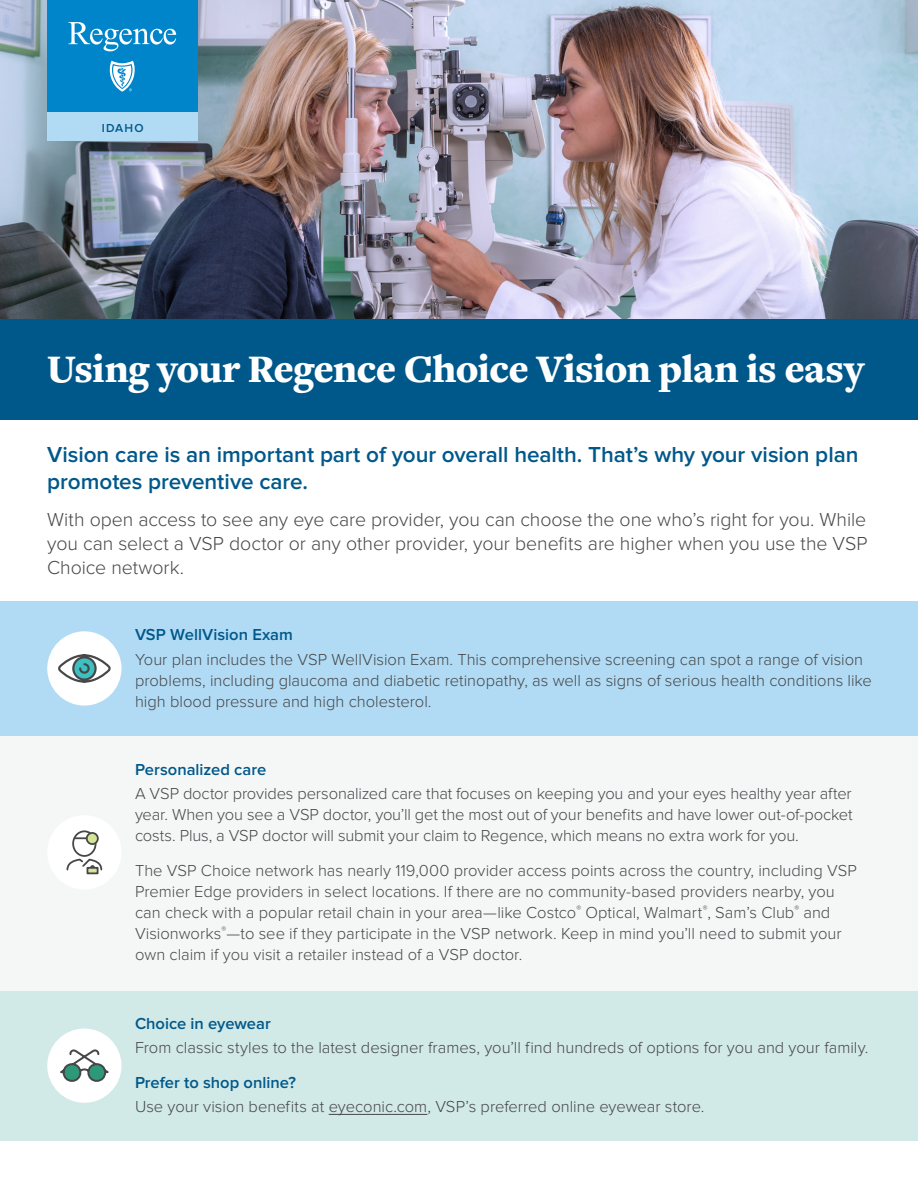
<style>
.page{position:relative;width:918px;height:1188px;background:#fff}
.page>*{position:absolute;margin:0;border:0;box-sizing:border-box;transform-origin:0 0}
.t1{font:900 40.5px "Freight Text Pro";letter-spacing:-.02em;color:#fff}
.t2{font:600 22.5px/27px "Proxima Nova";letter-spacing:-.005em;color:#00588a}
.t3{font:300 19.5px/24px "Proxima Nova";letter-spacing:-.005em;color:#474749;text-align:justify}
.t4{font:300 16.5px/21px "Proxima Nova";color:#474749}
.t5{font:600 16.5px "Proxima Nova";color:#00588a}
.t6{font:600 12px "Proxima Nova";letter-spacing:.095em;color:#00588a}
</style>
<div class="page">
<div style="left:0;top:991px;width:918px;height:150px;background:#d1e9e7"></div>
<div style="left:0;top:736px;width:918px;height:255px;background:#f5f7f7"></div>
<img style="left:0;top:0;width:918px;height:319px">
<div style="left:0;top:601px;width:918px;height:135px;background:#b1dbf4"></div>
<hr style="left:329px;top:1114px;width:98px;height:1px;background:#474749">
<div style="left:0;top:319px;width:918px;height:101px;background:#00588a"></div>
<div style="left:47px;top:815px;width:75px;height:74px;background:#fff;border-radius:50%"></div>
<div style="left:47px;top:1029px;width:75px;height:74px;background:#fff;border-radius:50%"></div>
<div style="left:47px;top:631px;width:75px;height:75px;background:#fff;border-radius:50%"></div>
<svg style="left:66px;top:830px;width:37px;height:45px"></svg>
<div style="left:86px;top:832px;width:13px;height:13px;border:2px solid #474749;border-radius:50%"></div>
<svg style="left:60px;top:1049px;width:49px;height:33px"></svg>
<svg style="left:58px;top:654px;width:53px;height:29px"></svg>
<div style="left:47px;top:0;width:151px;height:114px;background:#0085cb"></div>
<svg style="left:109px;top:61px;width:26px;height:31px"></svg>
<svg style="left:68px;top:22px;width:108px;height:29px"></svg>
<div style="left:47px;top:113px;width:151px;height:28px;background:#b1dbf4"></div>
<p class="t6" style="left:102px;top:121px;width:43px">IDAHO</p>
<h1 class="t1" style="left:47px;top:342px;width:819px">Using your Regence Choice Vision plan is easy</h1>
<h2 class="t2" style="left:47px;top:441px;width:813px">Vision care is an important part of your overall health. That’s why your vision plan promotes preventive care.</h2>
<p class="t3" style="left:47px;top:508px;width:822px">With open access to see any eye care provider, you can choose the one who’s right for you. While you can select a VSP doctor or any other provider, your benefits are higher when you use the VSP Choice network.</p>
<h3 class="t5" style="left:135px;top:626px;width:159px">VSP WellVision Exam</h3>
<p class="t4" style="left:135px;top:649px;width:738px">Your plan includes the VSP WellVision Exam. This comprehensive screening can spot a range of vision problems, including glaucoma and diabetic retinopathy, as well as signs of serious health conditions like high blood pressure and high cholesterol.</p>
<h3 class="t5" style="left:135px;top:760px;width:133px">Personalized care</h3>
<p class="t4" style="left:135px;top:784px;width:719px;text-align:justify">A VSP doctor provides personalized care that focuses on keeping you and your eyes healthy year after year. When you see a VSP doctor, you’ll get the most out of your benefits and have lower out-of-pocket costs. Plus, a VSP doctor will submit your claim to Regence, which means no extra work for you.</p>
<p class="t4" style="left:135px;top:860px;width:723px">The VSP Choice network has nearly 119,000 provider access points across the country, including VSP Premier Edge providers in select locations. If there are no community-based providers nearby, you can check with a popular retail chain in your area—like Costco<sup>®</sup> Optical, Walmart<sup>®</sup>, Sam’s Club<sup>®</sup> and Visionworks<sup>®</sup>—to see if they participate in the VSP network. Keep in mind you’ll need to submit your own claim if you visit a retailer instead of a VSP doctor.</p>
<h3 class="t5" style="left:135px;top:1014px;width:137px">Choice in eyewear</h3>
<p class="t4" style="left:135px;top:1038px;width:735px">From classic styles to the latest designer frames, you’ll find hundreds of options for you and your family.</p>
<h3 class="t5" style="left:135px;top:1073px;width:163px">Prefer to shop online?</h3>
<p class="t4" style="left:135px;top:1097px;width:571px">Use your vision benefits at eyeconic.com, VSP’s preferred online eyewear store.</p>
</div>
